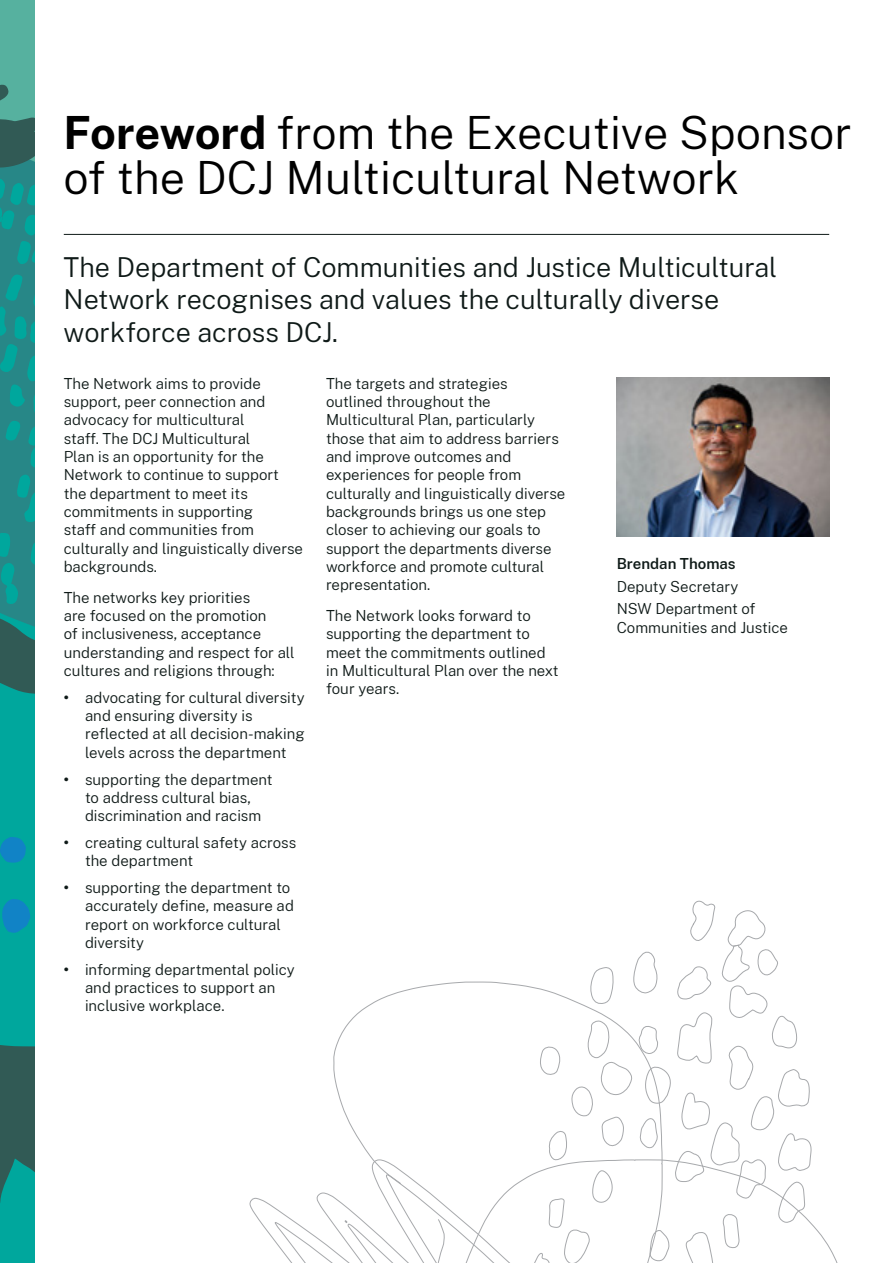
<style>
.page{position:relative;width:893px;height:1263px;background:#fff}
.page>*{position:absolute;margin:0;border:0;box-sizing:border-box;transform-origin:0 0}
.t1{font:300 45px/45px "Public Sans";color:#000}
.t2{font:300 27px/32.4px "Public Sans";color:#0f1a18}
.t3{font:300 15px/18.3px "Public Sans";color:#0f1a18}
.t4{font:600 15px "Public Sans";color:#0f1a18}
.s1{font-weight:700}
</style>
<div class="page">
<hr style="left:64px;top:234px;width:765px;height:1px;background:#0f1a18">
<svg style="left:0;top:0;width:34px;height:1263px;background:#1c8f8b"></svg>
<svg style="left:249px;top:900px;width:589px;height:363px"></svg>
<img style="left:617px;top:378px;width:212px;height:158px">
<p class="t1" style="left:64px;top:108px;width:790px"><span class="s1">Foreword</span> from the Executive Sponsor of the DCJ Multicultural Network</p>
<p class="t2" style="left:64px;top:250px;width:715px">The Department of Communities and Justice Multicultural<br>Network recognises and values the culturally diverse workforce across DCJ.</p>
<p class="t3" style="left:64px;top:373px;width:241px">The Network aims to provide support, peer connection and advocacy for multicultural<br>staff. The DCJ Multicultural<br>Plan is an opportunity for the<br>Network to continue to support the department to meet its commitments in supporting<br>staff and communities from culturally and linguistically diverse backgrounds.</p>
<p class="t3" style="left:64px;top:588px;width:232px">The networks key priorities<br>are focused on the promotion<br>of inclusiveness, acceptance understanding and respect for all cultures and religions through:</p>
<p class="t3" style="left:85px;top:688px;width:221px;text-indent:-21px"><span class="s1">•</span> advocating for cultural diversity and ensuring diversity is</p>
<p class="t3" style="left:85px;top:724px;width:236px">reflected-at-all-decision-making-</p>
<p class="t3" style="left:85px;top:742px;width:203px">levels across the department</p>
<p class="t3" style="left:85px;top:769px;width:189px;text-indent:-21px"><span class="s1">•</span> supporting the department to address cultural bias, discrimination and racism</p>
<p class="t3" style="left:85px;top:833px;width:213px;text-indent:-21px"><span class="s1">•</span> creating cultural safety across the department</p>
<p class="t3" style="left:64px;top:878px;width:228px"><span class="s1">•</span> supporting the department to</p>
<p class="t3" style="left:85px;top:896px;width:210px">accurately define, measure ad</p>
<p class="t3" style="left:85px;top:914px;width:197px">report on workforce cultural diversity</p>
<p class="t3" style="left:85px;top:959px;width:211px;text-indent:-21px"><span class="s1">•</span> informing departmental policy and practices to support an inclusive workplace.</p>
<p class="t3" style="left:326px;top:373px;width:241px">The targets and strategies outlined throughout the<br>Multicultural Plan, particularly those that aim to address barriers and improve outcomes and experiences for people from culturally and linguistically diverse backgrounds brings us one step closer to achieving our goals to support the departments diverse workforce and promote cultural representation.</p>
<p class="t3" style="left:326px;top:606px;width:234px">The Network looks forward to supporting the department to meet the commitments outlined in Multicultural Plan over the next four years.</p>
<p class="t4" style="left:617px;top:553px;width:120px">Brendan Thomas</p>
<p class="t3" style="left:617px;top:574px;width:140px;line-height:22.5px">Deputy Secretary<br>NSW Department of</p>
<p class="t3" style="left:617px;top:617px;width:173px">Communities and Justice</p>
</div>
